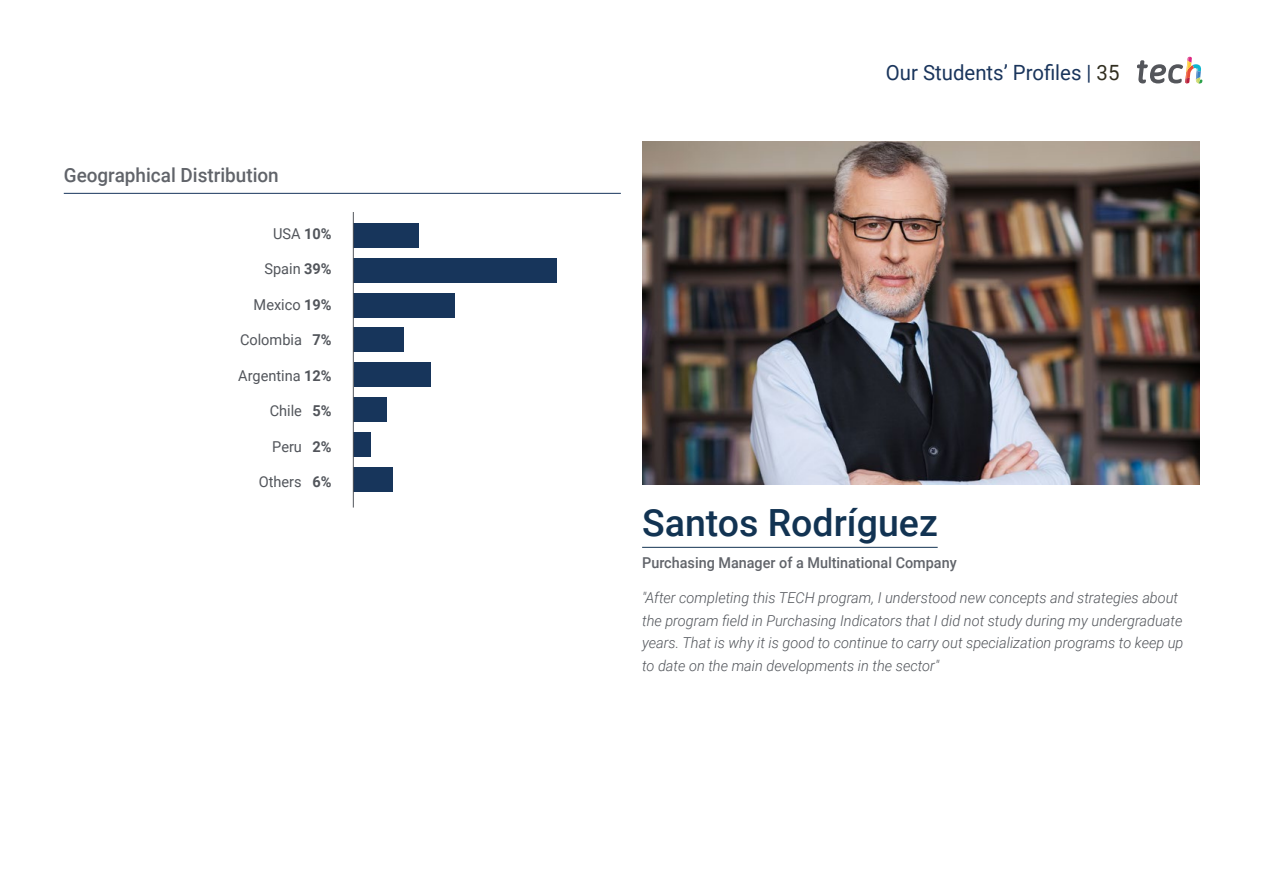
<style>
.page{position:relative;width:1263px;height:893px;background:#fff}
.page>*{position:absolute;margin:0;border:0;box-sizing:border-box;transform-origin:0 0}
.t1{font:500 37.5px "Roboto";color:#123352}
.t2{font:21px "Roboto";color:#1a355c}
.t3{font:500 19.5px "Roboto";color:#61646a}
.t4{font:italic 300 15px/22.5px "Roboto";color:#52555b}
.t5{font:15px "Roboto";color:#52555b}
.t6{font:500 15px "Roboto";color:#61646a;scale:.96 1}
.s1{font-weight:700}
.s2{color:#312e20}
</style>
<div class="page">
<svg style="left:1137px;top:57px;width:65px;height:27px"></svg>
<hr style="left:642px;top:547px;width:296px;height:1px;background:#123352">
<img style="left:642px;top:141px;width:557px;height:343px">
<hr style="left:64px;top:193px;width:557px;height:1px;background:#17355b">
<div style="left:353px;top:223px;width:66px;height:25px;background:#17355b"></div>
<div style="left:353px;top:397px;width:34px;height:25px;background:#17355b"></div>
<div style="left:353px;top:258px;width:204px;height:25px;background:#17355b"></div>
<div style="left:353px;top:432px;width:17px;height:25px;background:#17355b"></div>
<div style="left:353px;top:293px;width:102px;height:24px;background:#17355b"></div>
<div style="left:353px;top:467px;width:40px;height:24px;background:#17355b"></div>
<div style="left:353px;top:327px;width:51px;height:25px;background:#17355b"></div>
<div style="left:354px;top:362px;width:76px;height:25px;background:#17355b"></div>
<hr style="left:353px;top:212px;width:1px;height:296px;background:#52555b">
<h3 class="t3" style="left:64px;top:161px;width:217px">Geographical Distribution</h3>
<p class="t5" style="left:273px;top:223px;width:60px">USA <span class="s1">10%</span></p>
<p class="t5" style="left:264px;top:258px;width:69px">Spain <span class="s1">39%</span></p>
<p class="t5" style="left:254px;top:294px;width:80px">Mexico <span class="s1">19%</span></p>
<p class="t5" style="left:240px;top:329px;width:93px">Colombia <span class="s1">7%</span></p>
<p class="t5" style="left:238px;top:365px;width:95px">Argentina <span class="s1">12%</span></p>
<p class="t5" style="left:270px;top:400px;width:63px">Chile <span class="s1">5%</span></p>
<p class="t5" style="left:272px;top:436px;width:61px">Peru <span class="s1">2%</span></p>
<p class="t5" style="left:259px;top:471px;width:74px">Others <span class="s1">6%</span></p>
<h2 class="t2" style="left:886px;top:57px;width:235px">Our Students’ Profiles | <span class="s2">35</span></h2>
<h1 class="t1" style="left:642px;top:496px;width:297px">Santos Rodríguez</h1>
<p class="t6" style="left:642px;top:552px;width:329px">Purchasing Manager of a Multinational Company</p>
<p class="t4" style="left:642px;top:586px;width:543px">"After completing this TECH program, I understood new concepts and strategies about the program field in Purchasing Indicators that I did not study during my undergraduate years. That is why it is good to continue to carry out specialization programs to keep up to date on the main developments in the sector"</p>
</div>
